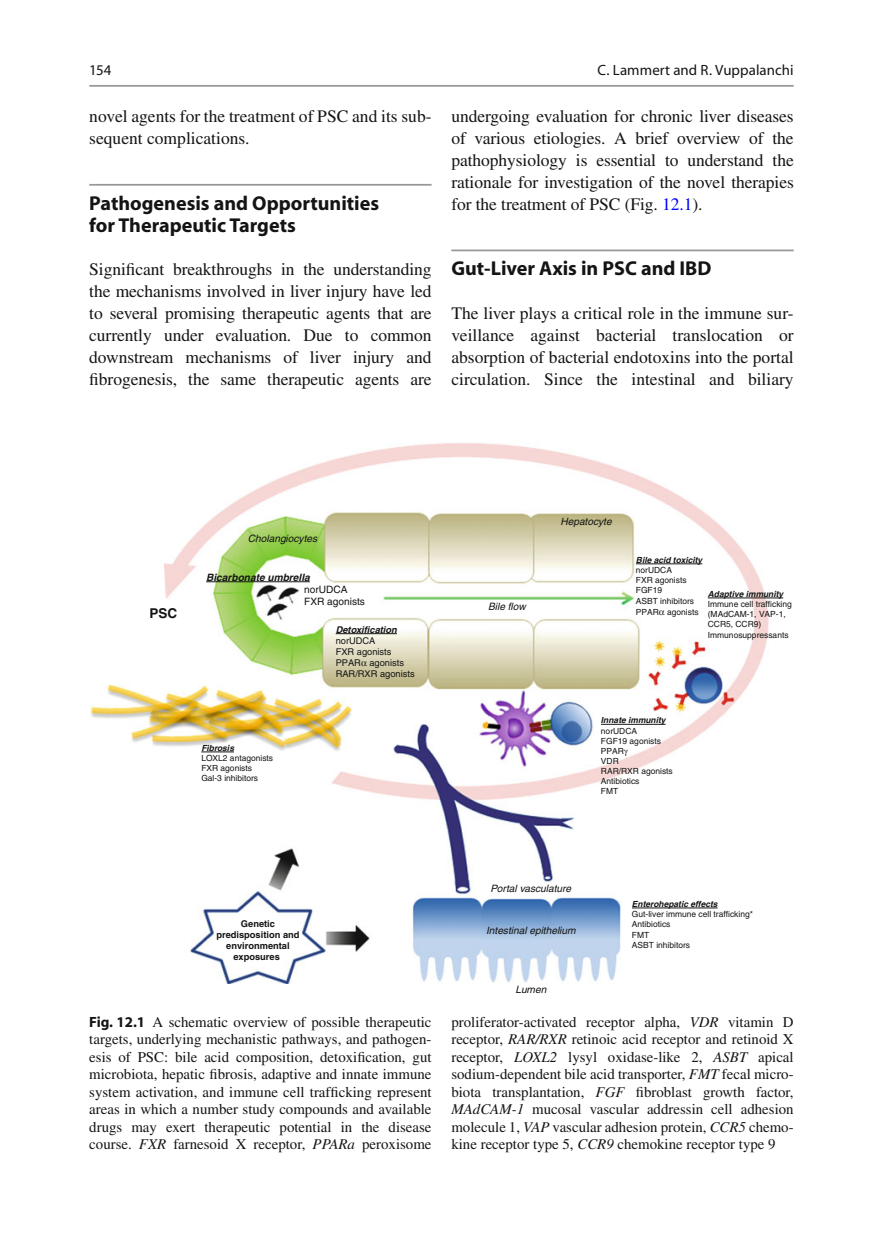
<style>
.page{position:relative;width:883px;height:1260px;background:#fff}
.page>*{position:absolute;margin:0;border:0;box-sizing:border-box;transform-origin:0 0}
.t1{font:700 20.12px/21.9px "Qlssnm Myriad";color:#131413}
.t2{font:17.5px/21.9px "Tlrlyc Times";color:#131413;text-align:justify}
.t3{font:14.88px/17.5px "Tlrlyc Times";color:#131413;text-align:justify}
.t4{font:14.88px "Xkbypn Myriad";letter-spacing:.005em;color:#131413}
.t5{font:700 13.47px "Ngtbct Helvetica";color:#131413}
.t6{font:italic 10.15px "Nngsjf Helvetica";color:#131413}
.t7{font:italic 700 10.15px "Qfsxsk Helvetica";color:#131413}
.t8{font:10.15px/12.2px "Hnjcdd Helvetica";color:#131413}
.t9{font:700 9.28px/11.2px "Ngtbct Helvetica";color:#131413;text-align:center}
.t10{font:9.28px/11.2px "Hnjcdd Helvetica";color:#131413}
.t11{font:italic 700 9.28px "Qfsxsk Helvetica";color:#131413}
.t12{font:8.4px/10.2px "Hnjcdd Helvetica";color:#131413}
.t13{font:italic 700 8.4px "Qfsxsk Helvetica";color:#131413}
.s1{color:#00f}
.s2{font-family:"Qlssnm Myriad";font-weight:700}
.s3{font-family:"Qwvksq Times";font-style:italic}
</style>
<div class="page">
<hr style="left:89px;top:184px;width:343px;height:2px;background:#989898">
<hr style="left:451px;top:250px;width:343px;height:1px;background:#989898">
<img style="left:91px;top:443px;width:678px;height:540px">
<hr style="left:336px;top:633px;width:61px;height:1px;background:#131413">
<hr style="left:201px;top:752px;width:33px;height:1px;background:#131413">
<hr style="left:601px;top:724px;width:65px;height:1px;background:#131413">
<hr style="left:632px;top:908px;width:86px;height:1px;background:#131413">
<hr style="left:708px;top:598px;width:75px;height:1px;background:#131413">
<hr style="left:636px;top:564px;width:66px;height:1px;background:#131413">
<hr style="left:206px;top:581px;width:104px;height:1px;background:#131413">
<hr style="left:89px;top:85px;width:705px;height:2px;background:#989898">
<svg style="left:361px;top:662px;width:6px;height:4px"></svg>
<svg style="left:624px;top:750px;width:4px;height:6px"></svg>
<svg style="left:659px;top:610px;width:6px;height:5px"></svg>
<p class="t4" style="left:89px;top:64px;width:24px">154</p>
<p class="t2" style="left:89px;top:107px;width:344px">novel agents for the treatment of PSC and its sub&shy;sequent complications.</p>
<h1 class="t1" style="left:89px;top:194px;width:291px">Pathogenesis and Opportunities for Therapeutic Targets</h1>
<p class="t2" style="left:89px;top:260px;width:344px">Significant breakthroughs in the understanding the mechanisms involved in liver injury have led to several promising therapeutic agents that are currently under evaluation. Due to common downstream mechanisms of liver injury and fibrogenesis, the same therapeutic agents are</p>
<p class="t4" style="left:598px;top:64px;width:198px">C. Lammert and R. Vuppalanchi</p>
<p class="t2" style="left:451px;top:107px;width:344px">undergoing evaluation for chronic liver diseases of various etiologies. A brief overview of the pathophysiology is essential to understand the rationale for investigation of the novel therapies for the treatment of PSC (Fig. <span class="s1">12.1</span> ).</p>
<h1 class="t1" style="left:451px;top:259px;width:262px">Gut-Liver Axis in PSC and IBD</h1>
<p class="t2" style="left:451px;top:304px;width:344px">The liver plays a critical role in the immune sur&shy;veillance against bacterial translocation or absorption of bacterial endotoxins into the portal circulation. Since the intestinal and biliary</p>
<p class="t5" style="left:149px;top:605px;width:29px">PSC</p>
<p class="t6" style="left:248px;top:535px;width:71px">Cholangiocytes</p>
<p class="t7" style="left:206px;top:573px;width:105px">Bicarbonate umbrella</p>
<p class="t8" style="left:304px;top:585px;width:62px">norUDCA<br>FXR agonists</p>
<p class="t11" style="left:336px;top:626px;width:63px">Detoxification</p>
<p class="t10" style="left:336px;top:636px;width:81px">norUDCA<br>FXR agonists<br>PPAR agonists<br>RAR/RXR agonists</p>
<p class="t13" style="left:201px;top:745px;width:34px">Fibrosis</p>
<p class="t12" style="left:201px;top:754px;width:73px">LOXL2 antagonists<br>FXR agonists<br>Gal-3 inhibitors</p>
<p class="t9" style="left:216px;top:918px;width:85px">Genetic predisposition and environmental exposures</p>
<p class="t6" style="left:488px;top:603px;width:39px">Bile flow</p>
<p class="t6" style="left:560px;top:518px;width:53px">Hepatocyte</p>
<p class="t13" style="left:636px;top:557px;width:68px">Bile acid toxicity</p>
<p class="t12" style="left:636px;top:566px;width:60px">norUDCA<br>FXR agonists<br>FGF19<br>ASBT inhibitors</p>
<p class="t12" style="left:636px;top:607px;width:64px">PPAR agonists</p>
<p class="t13" style="left:708px;top:591px;width:77px">Adaptive immunity</p>
<p class="t12" style="left:708px;top:600px;width:86px">Immune cell trafficking (MAdCAM-1, VAP-1,<br>CCR5, CCR9)<br>Immunosuppressants</p>
<p class="t13" style="left:601px;top:717px;width:66px">Innate immunity</p>
<p class="t12" style="left:601px;top:726px;width:73px">norUDCA<br>FGF19 agonists<br>PPAR<br>VDR<br>RAR/RXR agonists<br>Antibiotics<br>FMT</p>
<p class="t6" style="left:490px;top:885px;width:82px">Portal vasculature</p>
<p class="t6" style="left:486px;top:926px;width:91px">Intestinal epithelium</p>
<p class="t6" style="left:515px;top:986px;width:32px">Lumen</p>
<p class="t13" style="left:632px;top:901px;width:87px">Enterohepatic effects</p>
<p class="t12" style="left:632px;top:910px;width:123px">Gut-liver immune cell trafficking*<br>Antibiotics<br>FMT<br>ASBT inhibitors</p>
<p class="t3" style="left:89px;top:1015px;width:344px"><span class="s2">Fig. 12.1</span> A schematic overview of possible therapeutic targets, underlying mechanistic pathways, and pathogen&shy;esis of PSC: bile acid composition, detoxification, gut microbiota, hepatic fibrosis, adaptive and innate immune system activation, and immune cell trafficking represent areas in which a number study compounds and available drugs may exert therapeutic potential in the disease course. <span class="s3">FXR</span> farnesoid X receptor, <span class="s3">PPARa</span> peroxisome</p>
<p class="t3" style="left:451px;top:1015px;width:344px">proliferator-activated receptor alpha, <span class="s3">VDR</span> vitamin D receptor, <span class="s3">RAR/RXR</span> retinoic acid receptor and retinoid X receptor, <span class="s3">LOXL2</span> lysyl oxidase-like 2, <span class="s3">ASBT</span> apical sodium-dependent bile acid transporter, <span class="s3">FMT</span> fecal micro&shy;biota transplantation, <span class="s3">FGF</span> fibroblast growth factor, <span class="s3">MAdCAM-1</span> mucosal vascular addressin cell adhesion molecule 1, <span class="s3">VAP</span> vascular adhesion protein, <span class="s3">CCR5</span> chemo&shy;kine receptor type 5, <span class="s3">CCR9</span> chemokine receptor type 9</p>
</div>
